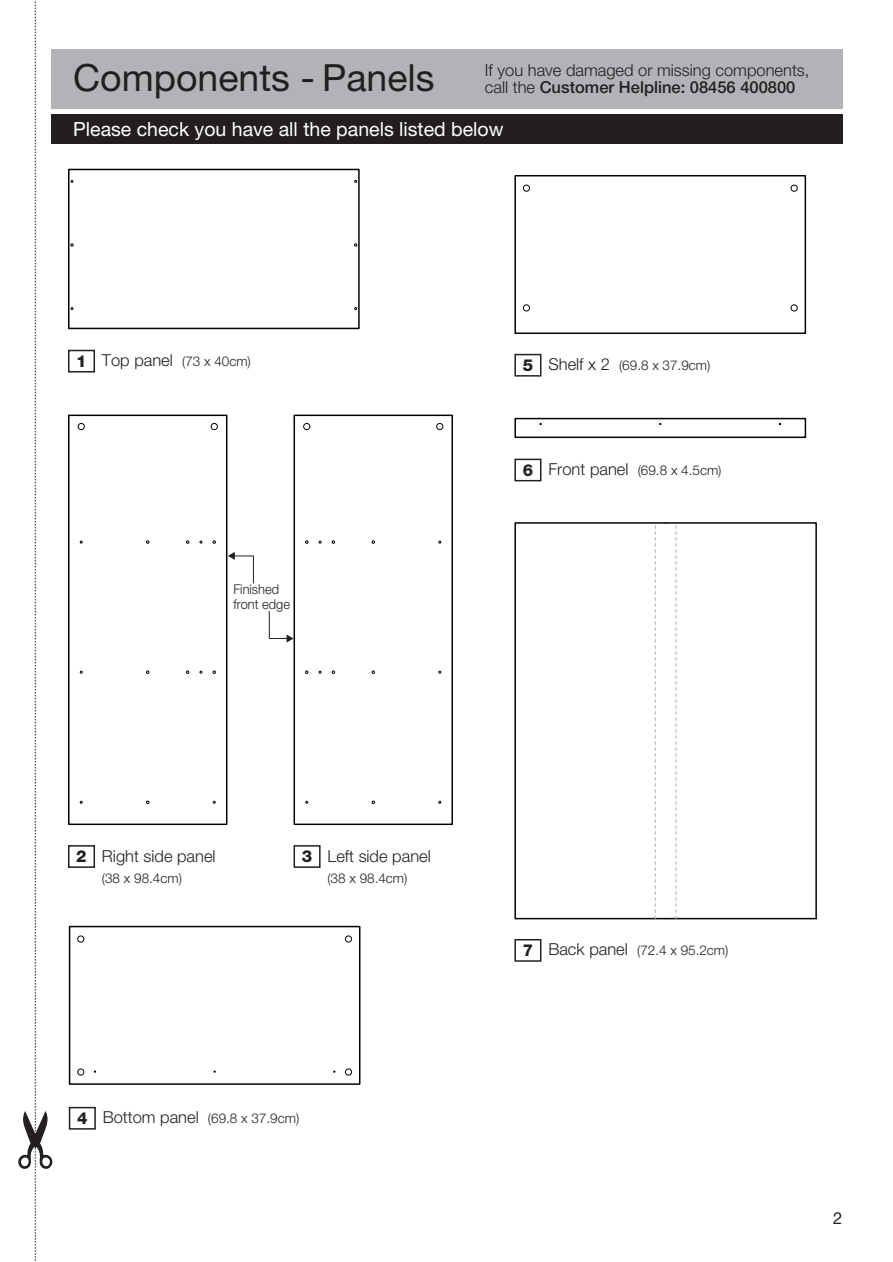
<style>
.page{position:relative;width:893px;height:1262px;background:#fff}
.page>*{position:absolute;margin:0;border:0;box-sizing:border-box;transform-origin:0 0}
.t1{font:37.5px "Helvetica Neue LT Std";color:#231f20}
.t2{font:19.5px "Helvetica Neue LT Std";color:#fff}
.t3{font:300 16.5px/16.5px "Helvetica Neue LT Std";color:#231f20}
.t4{font:800 16.5px "Helvetica Neue LT Std";color:#231f20}
.t5{font:16.5px "Helvetica Neue LT Std";color:#231f20}
.t6{font:300 13.5px "Helvetica Neue LT Std";color:#231f20}
.t7{font:300 13.5px/15.5px "Helvetica Neue LT Std";color:#231f20;scale:.95 1}
.s1{font-weight:500}
.s2{font-weight:800;font-size:16.5px}
.s3{font-size:16.5px}
</style>
<div class="page">
<div style="left:51px;top:115px;width:791px;height:29px;background:#231f20"></div>
<div style="left:51px;top:50px;width:791px;height:59px;background:#b2b3b7"></div>
<div style="left:68px;top:350px;width:27px;height:22px;border:2px solid #231f20"></div>
<svg style="left:228px;top:552px;width:26px;height:31px"></svg>
<div style="left:514px;top:522px;width:152px;height:397px;border:2px solid #030303"></div>
<svg style="left:664px;top:522px;width:153px;height:398px"></svg>
<svg style="left:655px;top:523px;width:1px;height:395px"></svg>
<svg style="left:675px;top:523px;width:1px;height:395px"></svg>
<div style="left:293px;top:414px;width:160px;height:411px;border:2px solid #030303"></div>
<div style="left:436px;top:423px;width:7px;height:7px;border:1px solid #030303;border-radius:50%"></div>
<div style="left:303px;top:423px;width:7px;height:7px;border:1px solid #030303;border-radius:50%"></div>
<svg style="left:371px;top:800px;width:4px;height:4px"></svg>
<svg style="left:371px;top:670px;width:4px;height:4px"></svg>
<svg style="left:305px;top:670px;width:3px;height:4px"></svg>
<svg style="left:332px;top:670px;width:3px;height:4px"></svg>
<svg style="left:371px;top:540px;width:4px;height:4px"></svg>
<svg style="left:305px;top:540px;width:3px;height:4px"></svg>
<svg style="left:332px;top:540px;width:3px;height:4px"></svg>
<div style="left:68px;top:169px;width:291px;height:160px;border:2px solid #030303"></div>
<svg style="left:70px;top:243px;width:4px;height:3px"></svg>
<div style="left:69px;top:925px;width:291px;height:159px;border:2px solid #030303"></div>
<div style="left:77px;top:935px;width:7px;height:7px;border:1px solid #030303;border-radius:50%"></div>
<div style="left:77px;top:1068px;width:7px;height:7px;border:1px solid #030303;border-radius:50%"></div>
<div style="left:345px;top:935px;width:7px;height:7px;border:1px solid #030303;border-radius:50%"></div>
<div style="left:345px;top:1068px;width:7px;height:7px;border:1px solid #030303;border-radius:50%"></div>
<div style="left:514px;top:175px;width:292px;height:159px;border:2px solid #030303"></div>
<div style="left:523px;top:185px;width:7px;height:7px;border:1px solid #030303;border-radius:50%"></div>
<div style="left:523px;top:304px;width:7px;height:7px;border:1px solid #030303;border-radius:50%"></div>
<div style="left:790px;top:185px;width:7px;height:7px;border:1px solid #030303;border-radius:50%"></div>
<div style="left:790px;top:304px;width:7px;height:7px;border:1px solid #030303;border-radius:50%"></div>
<div style="left:514px;top:418px;width:292px;height:20px;border:2px solid #030303"></div>
<div style="left:68px;top:414px;width:159px;height:411px;border:2px solid #030303"></div>
<div style="left:78px;top:423px;width:7px;height:7px;border:1px solid #030303;border-radius:50%"></div>
<div style="left:211px;top:423px;width:7px;height:7px;border:1px solid #030303;border-radius:50%"></div>
<svg style="left:146px;top:800px;width:3px;height:4px"></svg>
<svg style="left:146px;top:670px;width:3px;height:4px"></svg>
<svg style="left:213px;top:670px;width:3px;height:4px"></svg>
<svg style="left:186px;top:670px;width:3px;height:4px"></svg>
<svg style="left:146px;top:540px;width:3px;height:4px"></svg>
<svg style="left:213px;top:540px;width:3px;height:4px"></svg>
<svg style="left:186px;top:540px;width:3px;height:4px"></svg>
<div style="left:68px;top:845px;width:27px;height:23px;border:2px solid #231f20"></div>
<div style="left:293px;top:845px;width:27px;height:23px;border:2px solid #231f20"></div>
<div style="left:69px;top:1106px;width:27px;height:23px;border:2px solid #231f20"></div>
<div style="left:514px;top:354px;width:27px;height:22px;border:2px solid #231f20"></div>
<div style="left:514px;top:939px;width:27px;height:22px;border:2px solid #231f20"></div>
<div style="left:514px;top:458px;width:27px;height:23px;border:2px solid #231f20"></div>
<svg style="left:269px;top:611px;width:24px;height:31px"></svg>
<svg style="left:18px;top:0;width:36px;height:1261px"></svg>
<h1 class="t1" style="left:73px;top:56px;width:363px">Components - Panels</h1>
<h2 class="t2" style="left:73px;top:117px;width:432px">Please check you have all the panels listed below</h2>
<p class="t3" style="left:485px;top:62px;width:326px">If you have damaged or missing components, call the <span class="s1">Customer Helpline: 08456 400800</span></p>
<p class="t6" style="left:76px;top:353px;width:176px"><span class="s2">1</span> <span class="s3">Top panel</span> (73 x 40cm)</p>
<p class="t7" style="left:233px;top:581px;width:61px">Finished front edge</p>
<p class="t6" style="left:522px;top:357px;width:189px"><span class="s2">5</span> <span class="s3">Shelf x 2</span> (69.8 x 37.9cm)</p>
<p class="t6" style="left:522px;top:462px;width:200px"><span class="s2">6</span> <span class="s3">Front panel</span> (69.8 x 4.5cm)</p>
<p class="t4" style="left:76px;top:846px;width:12px">2</p>
<p class="t3" style="left:327px;top:847px;width:105px">Left side panel</p>
<p class="t6" style="left:327px;top:870px;width:82px">(38 x 98.4cm)</p>
<p class="t3" style="left:102px;top:847px;width:115px">Right side panel</p>
<p class="t6" style="left:102px;top:870px;width:82px">(38 x 98.4cm)</p>
<p class="t4" style="left:302px;top:846px;width:12px">3</p>
<p class="t6" style="left:77px;top:1110px;width:224px"><span class="s2">4</span> <span class="s3">Bottom panel</span> (69.8 x 37.9cm)</p>
<p class="t6" style="left:522px;top:942px;width:207px"><span class="s2">7</span> <span class="s3">Back panel</span> (72.4 x 95.2cm)</p>
<p class="t5" style="left:833px;top:1208px;width:11px">2</p>
</div>
